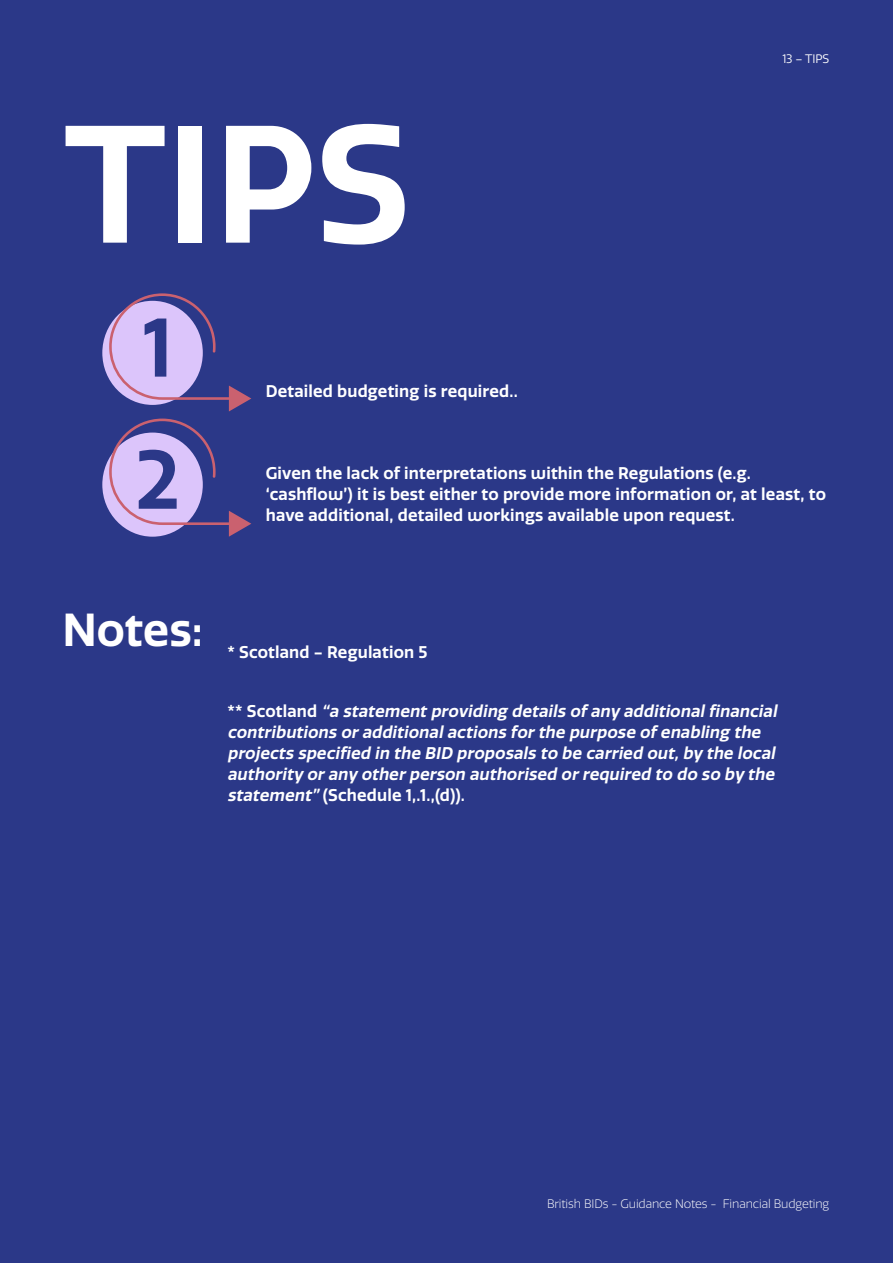
<style>
.page{position:relative;width:893px;height:1263px;background:#2b3888}
.page>*{position:absolute;margin:0;border:0;box-sizing:border-box;transform-origin:0 0}
.t1{font:600 162.3px "Quatro";color:#fff}
.t2{font:600 80.7px/132.1px "Quatro";color:#2b3888}
.t3{font:600 45px "Quatro";color:#fff}
.t4{font:italic 600 16.5px/21px "Quatro";color:#fff}
.t5{font:600 16.5px/21px "Quatro";letter-spacing:.01em;color:#fff}
.t6{font:300 12px "Quatro";letter-spacing:-.01em;color:#fff}
.t7{font:12px "Quatro";letter-spacing:-.01em;color:#fff}
.s1{font-style:normal}
</style>
<div class="page">
<div style="left:102px;top:301px;width:101px;height:104px;background:#dcc5fb;border-radius:50%"></div>
<div style="left:102px;top:433px;width:101px;height:104px;background:#dcc5fb;border-radius:50%"></div>
<svg style="left:109px;top:293px;width:142px;height:118px"></svg>
<svg style="left:109px;top:419px;width:142px;height:118px"></svg>
<h1 class="t1" style="left:64px;top:90px;width:348px">TIPS</h1>
<p class="t7" style="left:782px;top:52px;width:48px">13 – TIPS</p>
<h2 class="t2" style="left:135px;top:283px;width:46px">1<br>2</h2>
<p class="t5" style="left:266px;top:381px;width:253px">Detailed budgeting is required..</p>
<p class="t5" style="left:266px;top:463px;width:562px">Given the lack of interpretations within the Regulations (e.g. ‘cashflow’) it is best either to provide more information or, at least, to have additional, detailed workings available upon request.</p>
<h3 class="t3" style="left:63px;top:603px;width:142px">Notes:</h3>
<p class="t5" style="left:227px;top:642px;width:202px">* Scotland - Regulation 5</p>
<p class="t4" style="left:227px;top:701px;width:554px"><span class="s1">* * S c o t l a n d</span> “a statement providing details ofany additionalfinancial contributions oradditionalactions forthe purpose ofenabling the projects specified in the BID proposals to be carried out,by the local authority orany otherperson authorised orrequired to do so by the statement” <span class="s1">(Schedule 1,.1.,(d)).</span></p>
<p class="t6" style="left:547px;top:1197px;width:284px">British BIDs - Guidance Notes - Financial Budgeting</p>
</div>
